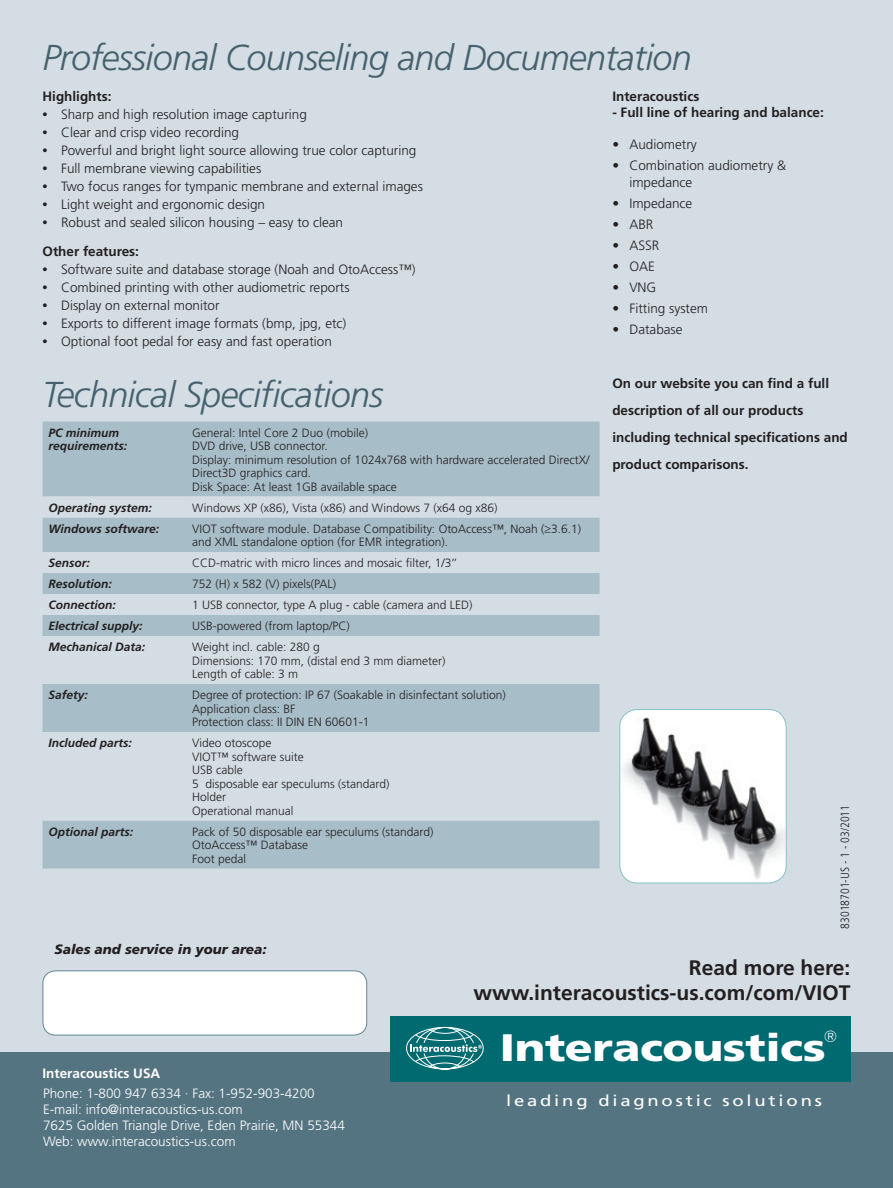
<style>
.page{position:relative;width:893px;height:1188px;background:#fff}
.page>*{position:absolute;margin:0;border:0;box-sizing:border-box;transform-origin:0 0}
.t1{font:900 38.25px "Frutiger LT";letter-spacing:-.01em;color:#fff;scale:1.2 1}
.t2{font:italic 300 36px "Frutiger LT";letter-spacing:-.02em;color:#46616e}
.t3{font:700 21px/25.2px "Frutiger LT";color:#231f20;text-align:right}
.t4{font:300 16.2px "Futura BT";color:#fff}
.t5{font:15.45px "Frutiger LT";letter-spacing:.15em;color:#fff;scale:1.2 1}
.t6{font:13.65px "Frutiger LT";color:#fff}
.t7{font:300 13.5px/16.2px "Frutiger LT";color:#231f20}
.t8{font:700 13.5px/27px "Frutiger LT";color:#231f20}
.t9{font:300 13.5px/16.2px "Frutiger LT";color:#fff}
.t10{font:italic 900 13.5px "Frutiger LT";color:#231f20}
.t11{font:700 13.5px "Frutiger LT";color:#fff}
.t12{font:300 12px/13.5px "Frutiger LT";color:#231f20}
.t13{font:italic 700 12px/13.5px "Frutiger LT";color:#231f20}
.t14{font:300 condensed 12px "Frutiger LT";color:#231f20}
.s1{font-family:"Myriad Pro";font-weight:400;font-size:18px}
.s2{font-weight:700}
</style>
<div class="page">
<div style="left:0;top:0;width:893px;height:1052px;background:#d3dde3"></div>
<div style="left:0;top:1052px;width:893px;height:136px;background:#557482"></div>
<div style="left:43px;top:971px;width:324px;height:64px;background:#fff;border-radius:13px"></div>
<div style="left:43px;top:970px;width:324px;height:65px;border:1px solid #638594;border-radius:13px"></div>
<div style="left:390px;top:1016px;width:460px;height:65px;background:#006a71"></div>
<svg style="left:406px;top:1027px;width:78px;height:42px"></svg>
<div style="left:43px;top:422px;width:557px;height:447px;background:#a7bdc8"></div>
<svg style="left:43px;top:497px;width:557px;height:324px;background:#c2d0d8"></svg>
<img style="left:620px;top:710px;width:166px;height:173px">
<div style="left:619px;top:709px;width:168px;height:174px;border:1px solid #86c3c8;border-radius:18px"></div>
<h2 class="t2" style="left:43px;top:37px;width:651px">Professional Counseling and Documentation</h2>
<p class="t8" style="left:43px;top:83px;width:70px">Highlights:</p>
<p class="t7" style="left:43px;top:106px;width:266px"><span class="s1">•</span> Sharp and high resolution image capturing</p>
<p class="t7" style="left:43px;top:124px;width:198px"><span class="s1">•</span> Clear and crisp video recording</p>
<p class="t7" style="left:43px;top:142px;width:375px"><span class="s1">•</span> Powerful and bright light source allowing true color capturing</p>
<p class="t7" style="left:43px;top:160px;width:220px"><span class="s1">•</span> Full membrane viewing capabilities</p>
<p class="t7" style="left:43px;top:178px;width:382px"><span class="s1">•</span> Two focus ranges for tympanic membrane and external images</p>
<p class="t7" style="left:43px;top:196px;width:224px"><span class="s1">•</span> Light weight and ergonomic design</p>
<p class="t7" style="left:43px;top:208px;width:302px;line-height:28.8px"><span class="s1">•</span> Robust and sealed silicon housing – easy to clean<br><span class="s2">Other features:</span></p>
<p class="t7" style="left:43px;top:261px;width:374px"><span class="s1">•</span> Software suite and database storage (Noah and OtoAccess™)</p>
<p class="t7" style="left:43px;top:279px;width:309px"><span class="s1">•</span> Combined printing with other audiometric reports</p>
<p class="t7" style="left:43px;top:297px;width:178px"><span class="s1">•</span> Display on external monitor</p>
<p class="t7" style="left:43px;top:315px;width:305px"><span class="s1">•</span> Exports to different image formats (bmp, jpg, etc)</p>
<p class="t7" style="left:43px;top:333px;width:291px"><span class="s1">•</span> Optional foot pedal for easy and fast operation</p>
<p class="t8" style="left:612px;top:83px;width:88px">Interacoustics</p>
<p class="t8" style="left:612px;top:99px;width:213px">- Full line of hearing and balance:</p>
<p class="t7" style="left:612px;top:137px;width:86px">• Audiometry</p>
<p class="t7" style="left:629px;top:158px;width:158px;text-indent:-17px">• Combination audiometry &amp; impedance</p>
<p class="t7" style="left:612px;top:195px;width:82px">• Impedance</p>
<p class="t7" style="left:612px;top:216px;width:43px">• ABR</p>
<p class="t7" style="left:612px;top:237px;width:49px">• ASSR</p>
<p class="t7" style="left:612px;top:258px;width:44px">• OAE</p>
<p class="t7" style="left:612px;top:279px;width:46px">• VNG</p>
<p class="t7" style="left:612px;top:300px;width:97px">• Fitting system</p>
<p class="t7" style="left:612px;top:321px;width:72px">• Database</p>
<h2 class="t2" style="left:43px;top:374px;width:342px">Technical Specifications</h2>
<p class="t13" style="left:49px;top:426px;width:80px">PC minimum requirements:</p>
<p class="t12" style="left:192px;top:426px;width:399px">General: Intel Core 2 Duo (mobile)<br>DVD drive, USB connector.<br>Display: minimum resolution of 1024x768 with hardware accelerated DirectX/ Direct3D graphics card.<br>Disk Space: At least 1GB available space</p>
<p class="t13" style="left:49px;top:501px;width:105px">Operating system:</p>
<p class="t12" style="left:192px;top:501px;width:307px">Windows XP (x86), Vista (x86) and Windows 7 (x64 og x86)</p>
<p class="t13" style="left:49px;top:522px;width:112px">Windows software:</p>
<p class="t12" style="left:192px;top:522px;width:390px">VIOT software module. Database Compatibility: OtoAccess™, Noah (≥3.6.1) and XML standalone option (for EMR integration).</p>
<p class="t13" style="left:49px;top:556px;width:43px">Sensor:</p>
<p class="t12" style="left:192px;top:556px;width:266px">CCD-matric with micro linces and mosaic filter, 1/3’’</p>
<p class="t13" style="left:49px;top:577px;width:65px">Resolution:</p>
<p class="t12" style="left:192px;top:577px;width:145px">752 (H) x 582 (V) pixels(PAL)</p>
<p class="t13" style="left:49px;top:598px;width:69px">Connection:</p>
<p class="t12" style="left:192px;top:598px;width:282px">1 USB connector, type A plug - cable (camera and LED)</p>
<p class="t13" style="left:49px;top:619px;width:96px">Electrical supply:</p>
<p class="t12" style="left:192px;top:619px;width:159px">USB-powered (from laptop/PC)</p>
<p class="t13" style="left:49px;top:640px;width:98px">Mechanical Data:</p>
<p class="t12" style="left:192px;top:640px;width:255px">Weight incl. cable: 280 g<br>Dimensions: 170 mm, (distal end 3 mm diameter)<br>Length of cable: 3 m</p>
<p class="t13" style="left:49px;top:688px;width:41px">Safety:</p>
<p class="t12" style="left:192px;top:688px;width:315px">Degree of protection: IP 67 (Soakable in disinfectant solution)<br>Application class: BF<br>Protection class: II DIN EN 60601-1</p>
<p class="t13" style="left:49px;top:736px;width:85px">Included parts:</p>
<p class="t12" style="left:192px;top:736px;width:199px">Video otoscope<br>VIOT™ software suite<br>USB cable<br>5 disposable ear speculums (standard)<br>Holder<br>Operational manual</p>
<p class="t13" style="left:49px;top:825px;width:86px">Optional parts:</p>
<p class="t12" style="left:192px;top:825px;width:243px">Pack of 50 disposable ear speculums (standard)<br>OtoAccess™ Database<br>Foot pedal</p>
<p class="t8" style="left:612px;top:369px;width:237px">On our website you can find a full description of all our products including technical specifications and product comparisons.</p>
<p class="t14" style="left:838px;top:929px;width:125px;rotate:-90deg">83018701-US - 1 - 03/2011</p>
<p class="t10" style="left:55px;top:941px;width:214px">Sales and service in your area:</p>
<p class="t11" style="left:43px;top:1065px;width:119px">Interacoustics USA</p>
<p class="t9" style="left:43px;top:1085px;width:303px">Phone: 1-800 947 6334 · Fax: 1-952-903-4200<br>E-mail: info@interacoustics-us.com<br>7625 Golden Triangle Drive, Eden Prairie, MN 55344<br>Web: www.interacoustics-us.com</p>
<h3 class="t3" style="left:474px;top:955px;width:378px">Read more here: www.interacoustics-us.com/com/VIOT</h3>
<h1 class="t1" style="left:500px;top:1025px;width:273px">Interacoustics</h1>
<h3 class="t4" style="left:824px;top:1027px;width:15px">®</h3>
<p class="t6" style="left:811px;top:1047px;width:12px">®</p>
<p class="t5" style="left:506px;top:1091px;width:265px">leading diagnostic solutions</p>
</div>
